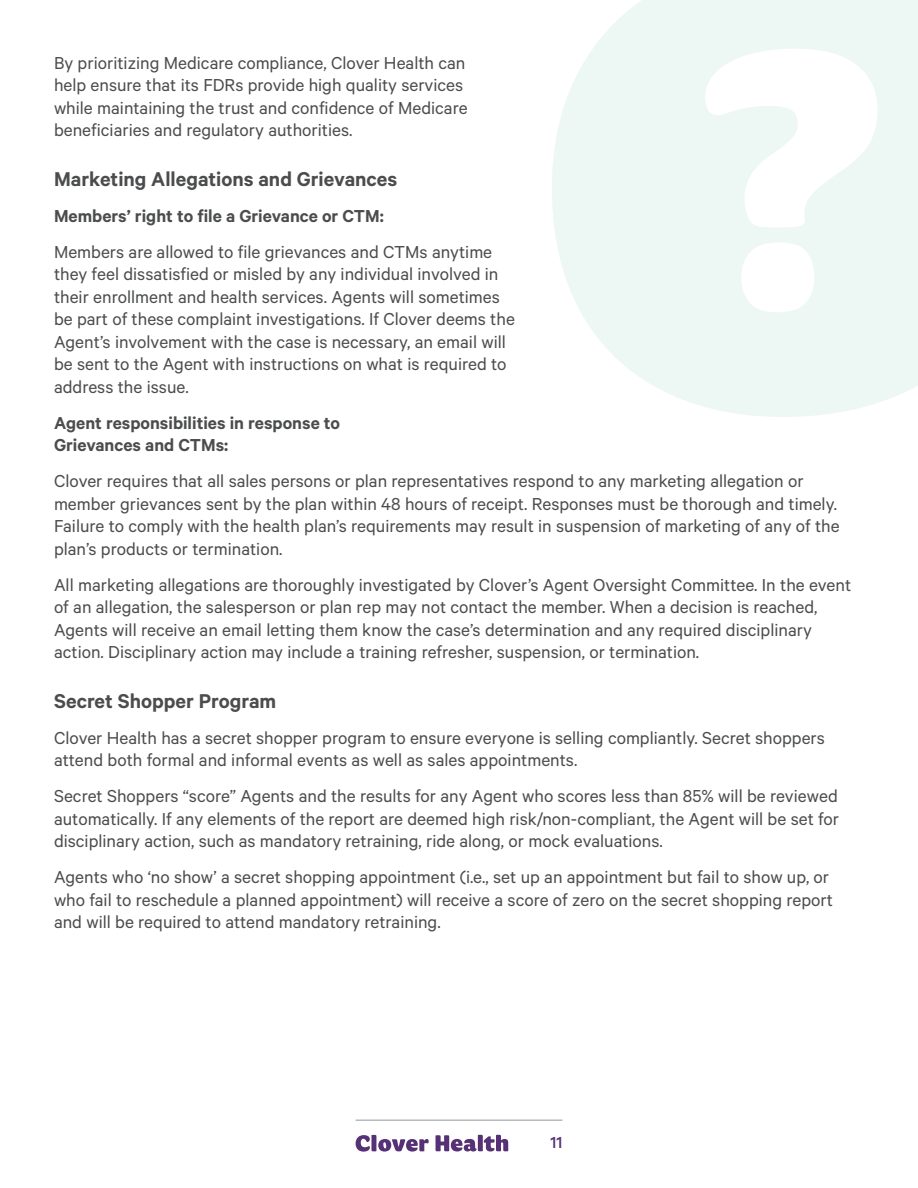
<style>
.page{position:relative;width:918px;height:1188px;background:#fff}
.page>*{position:absolute;margin:0;border:0;box-sizing:border-box;transform-origin:0 0}
.Subhead{font:600 22.5px "Calibre";color:#4b4c4d}
.Body_paragraph{font:19.5px/22.5px "Calibre";color:#4b4c4d}
.Body_paragraph-2{font:600 19.5px/22.5px "Calibre";color:#4b4c4d}
.t1{font:500 18px "Calibre";color:#573175}
</style>
<div class="page">
<svg style="left:356px;top:1135px;width:73px;height:17px"></svg>
<svg style="left:435px;top:1135px;width:73px;height:17px"></svg>
<hr style="left:356px;top:1120px;width:206px;height:1px;background:#939598">
<svg style="left:552px;top:0;width:366px;height:417px;fill:#edf7f3"></svg>
<svg style="left:705px;top:49px;width:173px;height:263px;fill:#edf7f3"></svg>
<p class="Body_paragraph" style="left:54px;top:51px;width:415px">By prioritizing Medicare compliance, Clover Health can help ensure that its FDRs provide high quality services while maintaining the trust and confidence of Medicare beneficiaries and regulatory authorities.</p>
<p class="Subhead" style="left:54px;top:165px;width:345px">Marketing Allegations and Grievances</p>
<p class="Body_paragraph-2" style="left:54px;top:204px;width:331px">Members’ right to file a Grievance or CTM:</p>
<p class="Body_paragraph" style="left:54px;top:240px;width:462px">Members are allowed to file grievances and CTMs anytime they feel dissatisfied or misled by any individual involved in their enrollment and health services. Agents will sometimes be part of these complaint investigations. If Clover deems the Agent’s involvement with the case is necessary, an email will be sent to the Agent with instructions on what is required to address the issue.</p>
<p class="Body_paragraph-2" style="left:54px;top:411px;width:288px">Agent responsibilities in response to<br>Grievances and CTMs:</p>
<p class="Body_paragraph" style="left:54px;top:469px;width:787px">Clover requires that all sales persons or plan representatives respond to any marketing allegation or member grievances sent by the plan within 48 hours of receipt. Responses must be thorough and timely.<br>Failure to comply with the health plan’s requirements may result in suspension of marketing of any of the plan’s products or termination.</p>
<p class="Body_paragraph" style="left:54px;top:573px;width:799px">All marketing allegations are thoroughly investigated by Clover’s Agent Oversight Committee. In the event of an allegation, the salesperson or plan rep may not contact the member. When a decision is reached, Agents will receive an email letting them know the case’s determination and any required disciplinary action. Disciplinary action may include a training refresher, suspension, or termination.</p>
<p class="Subhead" style="left:54px;top:687px;width:224px">Secret Shopper Program</p>
<p class="Body_paragraph" style="left:54px;top:726px;width:772px">Clover Health has a secret shopper program to ensure everyone is selling compliantly. Secret shoppers attend both formal and informal events as well as sales appointments.</p>
<p class="Body_paragraph" style="left:54px;top:784px;width:787px;text-align:justify">Secret Shoppers “score” Agents and the results for any Agent who scores less than 85% will be reviewed automatically. If any elements of the report are deemed high risk/non-compliant, the Agent will be set for disciplinary action, such as mandatory retraining, ride along, or mock evaluations.</p>
<p class="Body_paragraph" style="left:54px;top:865px;width:781px">Agents who ‘no show’ a secret shopping appointment (i.e., set up an appointment but fail to show up, or who fail to reschedule a planned appointment) will receive a score of zero on the secret shopping report and will be required to attend mandatory retraining.</p>
<p class="t1" style="left:551px;top:1132px;width:13px">11</p>
</div>
